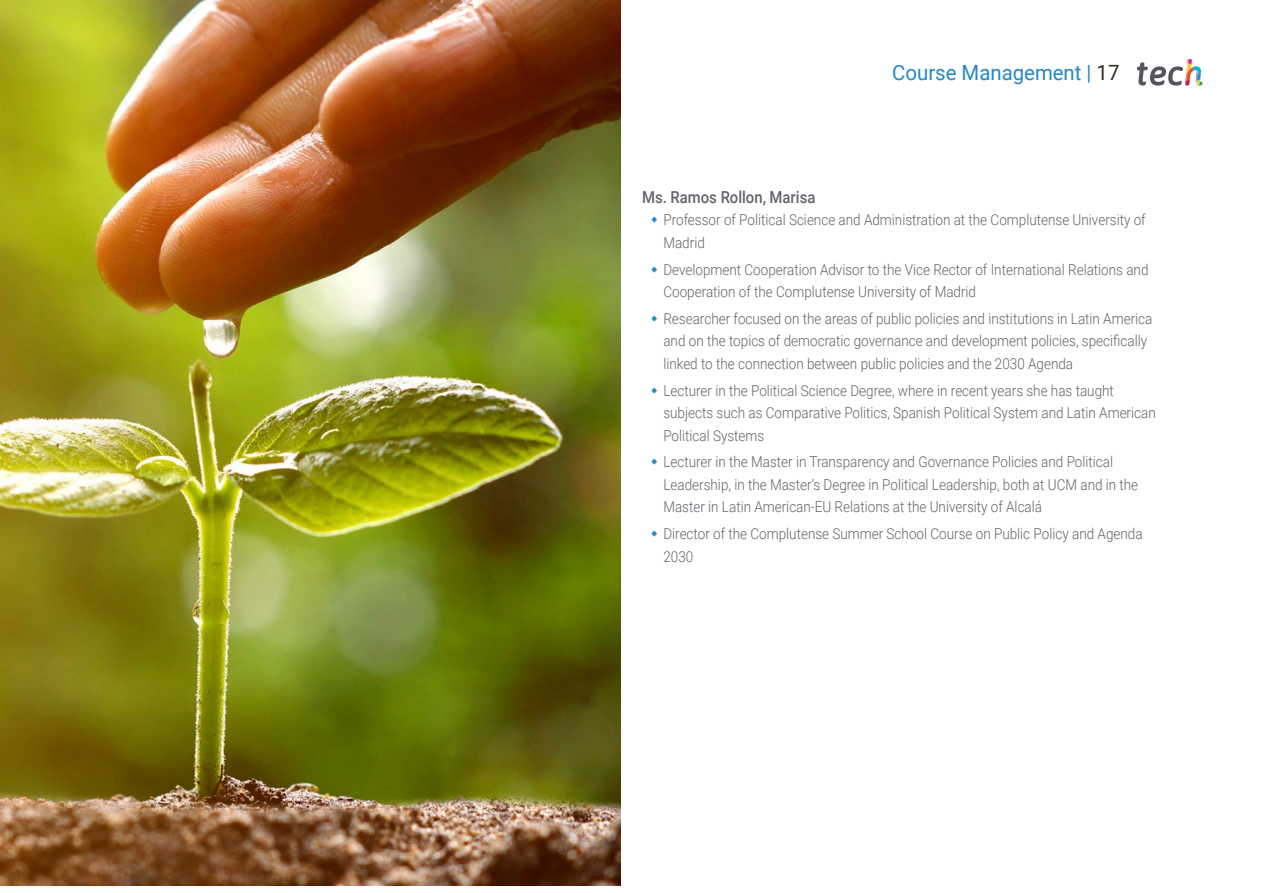
<style>
.page{position:relative;width:1263px;height:893px;background:#fff}
.page>*{position:absolute;margin:0;border:0;box-sizing:border-box;transform-origin:0 0}
.t1{font:21px "Roboto";color:#2488c9}
.t2{font:500 16.5px "Roboto";color:#61646a;scale:.9 1}
.t3{font:300 15px/22.5px "Roboto";color:#61646a;scale:.9 1}
.s1{color:#312e20}
</style>
<div class="page">
<img style="left:0;top:0;width:621px;height:885px">
<svg style="left:1137px;top:59px;width:65px;height:27px"></svg>
<h1 class="t1" style="left:892px;top:57px;width:229px">Course Management | <span class="s1">17</span></h1>
<p class="t2" style="left:642px;top:186px;width:194px">Ms. Ramos Rollon, Marisa</p>
<p class="t3" style="left:663px;top:208px;width:537px">Professor of Political Science and Administration at the Complutense University of<br>Madrid</p>
<p class="t3" style="left:663px;top:258px;width:540px">Development Cooperation Advisor to the Vice Rector of International Relations and<br>Cooperation of the Complutense University of Madrid</p>
<p class="t3" style="left:663px;top:307px;width:545px">Researcher focused on the areas of public policies and institutions in Latin America and on the topics of democratic governance and development policies, specifically linked to the connection between public policies and the 2030 Agenda</p>
<p class="t3" style="left:663px;top:379px;width:549px">Lecturer in the Political Science Degree, where in recent years she has taught subjects such as Comparative Politics, Spanish Political System and Latin American<br>Political Systems</p>
<p class="t3" style="left:663px;top:450px;width:529px">Lecturer in the Master in Transparency and Governance Policies and Political<br>Leadership, in the Master’s Degree in Political Leadership, both at UCM and in the<br>Master in Latin American-EU Relations at the University of Alcalá</p>
<p class="t3" style="left:663px;top:522px;width:534px">Director of the Complutense Summer School Course on Public Policy and Agenda<br>2030</p>
</div>
